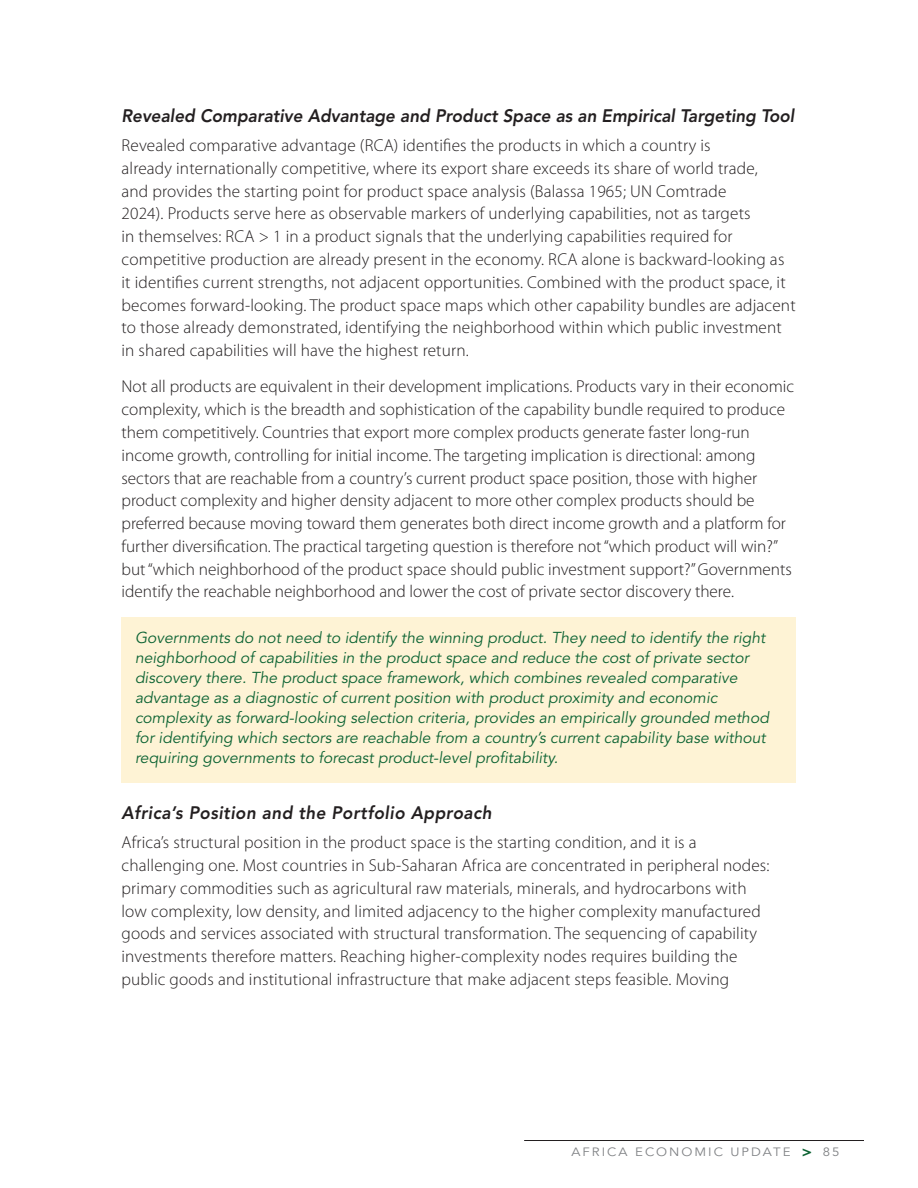
<style>
.page{position:relative;width:918px;height:1188px;background:#fff}
.page>*{position:absolute;margin:0;border:0;box-sizing:border-box;transform-origin:0 0}
.head_4{font:italic 800 18px "Avenir LT Std";color:#231f20;scale:.95 1}
.head_4-2{font:italic 800 18px "Avenir LT Std";letter-spacing:.025em;color:#231f20;scale:.95 1}
.body{font:300 17.25px/22.8px "Myriad Pro";letter-spacing:.01em;color:#231f20}
.quote{font:italic 15.75px/20.1px "Avenir LT Std";color:#0c6333}
.t1{font:12px "Avenir LT Std";letter-spacing:.15em;color:#808285;scale:1.1 1}
.s1{font-weight:800;font-size:15px;color:#0c6333}
</style>
<div class="page">
<hr style="left:524px;top:1140px;width:340px;height:1px;background:#231f20">
<div style="left:122px;top:617px;width:674px;height:166px;background:#fef3d5"></div>
<p class="head_4" style="left:122px;top:105px;width:710px">Revealed Comparative Advantage and Product Space as an Empirical Targeting Tool</p>
<p class="body" style="left:122px;top:134px;width:676px">Revealed comparative advantage (RCA) identifies the products in which a country is<br>already internationally competitive, where its export share exceeds its share of world trade,<br>and provides the starting point for product space analysis (Balassa 1965; UN Comtrade<br>2024). Products serve here as observable markers of underlying capabilities, not as targets<br>in themselves: RCA &gt; 1 in a product signals that the underlying capabilities required for competitive production are already present in the economy. RCA alone is backward-looking as it identifies current strengths, not adjacent opportunities. Combined with the product space, it becomes forward-looking. The product space maps which other capability bundles are adjacent to those already demonstrated, identifying the neighborhood within which public investment in shared capabilities will have the highest return.</p>
<p class="body" style="left:122px;top:375px;width:674px">Not all products are equivalent in their development implications. Products vary in their economic complexity, which is the breadth and sophistication of the capability bundle required to produce them competitively. Countries that export more complex products generate faster long-run income growth, controlling for initial income. The targeting implication is directional: among sectors that are reachable from a country’s current product space position, those with higher product complexity and higher density adjacent to more other complex products should be preferred because moving toward them generates both direct income growth and a platform for further diversification. The practical targeting question is therefore not “which product will win?” but “which neighborhood of the product space should public investment support?” Governments identify the reachable neighborhood and lower the cost of private sector discovery there.</p>
<p class="quote" style="left:135px;top:628px;width:636px">Governments do not need to identify the winning product. They need to identify the right neighborhood of capabilities in the product space and reduce the cost of private sector discovery there. The product space framework, which combines revealed comparative advantage as a diagnostic of current position with product proximity and economic complexity as forward-looking selection criteria, provides an empirically grounded method for identifying which sectors are reachable from a country’s current capability base without requiring governments to forecast product-level profitability.</p>
<p class="head_4-2" style="left:122px;top:802px;width:391px">Africa’s Position and the Portfolio Approach</p>
<p class="body" style="left:122px;top:831px;width:650px">Africa’s structural position in the product space is the starting condition, and it is a challenging one. Most countries in Sub-Saharan Africa are concentrated in peripheral nodes: primary commodities such as agricultural raw materials, minerals, and hydrocarbons with low complexity, low density, and limited adjacency to the higher complexity manufactured goods and services associated with structural transformation. The sequencing of capability investments therefore matters. Reaching higher-complexity nodes requires building the public goods and institutional infrastructure that make adjacent steps feasible. Moving</p>
<p class="t1" style="left:572px;top:1145px;width:245px">AFRICA ECONOMIC UPDATE <span class="s1">&gt;</span> 85</p>
</div>
